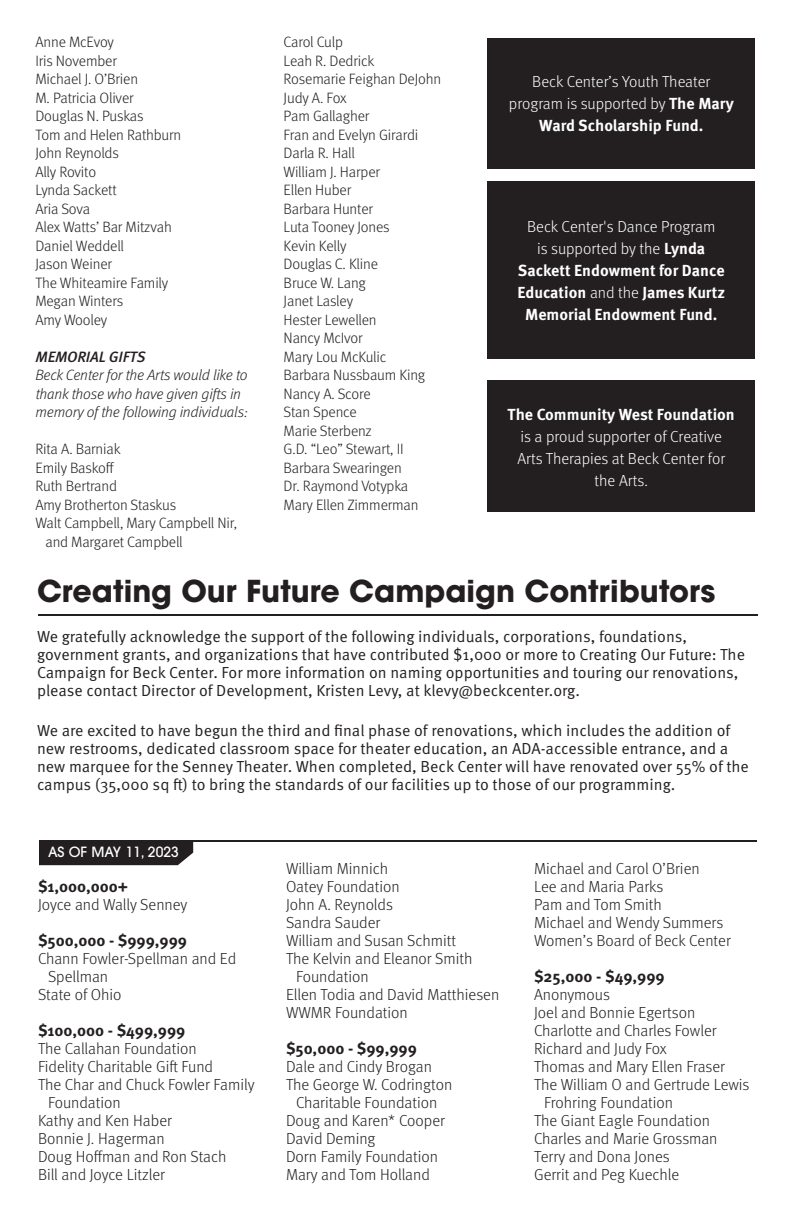
<style>
.page{position:relative;width:792px;height:1224px;background:#fff}
.page>*{position:absolute;margin:0;border:0;box-sizing:border-box;transform-origin:0 0}
.t1{font:700 30px "ITC Avant Garde Pro";color:#231f20}
.t2{font:300 16px/18px "Meta Pro";color:#231f20}
.t3{font:16px/18px "Meta Pro Norm";color:#231f20}
.t4{font:300 16px/22px "Meta Pro";color:#fff;text-align:center}
.t5{font:700 16px/22px "Meta Pro";color:#fff;text-align:center}
.t6{font:700 16px "Meta Pro";color:#231f20}
.t7{font:300 15px/18.4px "Meta Pro";letter-spacing:-.01em;color:#231f20}
.t8{font:italic 300 15px/18.4px "Meta Pro";letter-spacing:-.01em;color:#231f20}
.t9{font:italic 500 15px "Meta Pro";letter-spacing:-.01em;color:#231f20}
.t10{font:500 14px "ITC Avant Garde Pro";color:#fff}
.s1{font-weight:700}
.s2{font-weight:300}
</style>
<div class="page">
<div style="left:488px;top:181px;width:267px;height:178px;background:#231f20"></div>
<div style="left:488px;top:38px;width:267px;height:130px;background:#231f20"></div>
<div style="left:488px;top:381px;width:267px;height:131px;background:#231f20"></div>
<hr style="left:38px;top:614px;width:720px;height:2px;background:#231f20">
<hr style="left:183px;top:840px;width:574px;height:2px;background:#231f20">
<div style="left:39px;top:840px;width:154px;height:25px;background:#231f20"></div>
<p class="t7" style="left:35px;top:32px;width:80px">Anne McEvoy</p>
<p class="t7" style="left:35px;top:51px;width:83px">Iris November</p>
<p class="t7" style="left:35px;top:69px;width:104px">Michael J. O’Brien</p>
<p class="t7" style="left:35px;top:88px;width:100px">M. Patricia Oliver</p>
<p class="t7" style="left:35px;top:106px;width:110px">Douglas N. Puskas</p>
<p class="t7" style="left:35px;top:125px;width:147px">Tom and Helen Rathburn</p>
<p class="t7" style="left:35px;top:143px;width:85px">John Reynolds</p>
<p class="t7" style="left:35px;top:162px;width:62px">Ally Rovito</p>
<p class="t7" style="left:35px;top:180px;width:83px">Lynda Sackett</p>
<p class="t7" style="left:35px;top:199px;width:56px">Aria Sova</p>
<p class="t7" style="left:35px;top:217px;width:138px">Alex Watts’ Bar Mitzvah</p>
<p class="t7" style="left:35px;top:236px;width:90px">Daniel Weddell</p>
<p class="t7" style="left:35px;top:254px;width:78px">Jason Weiner</p>
<p class="t7" style="left:35px;top:273px;width:134px">The Whiteamire Family</p>
<p class="t7" style="left:35px;top:291px;width:89px">Megan Winters</p>
<p class="t7" style="left:35px;top:310px;width:73px">Amy Wooley</p>
<p class="t9" style="left:35px;top:345px;width:112px">MEMORIAL GIFTS</p>
<p class="t8" style="left:35px;top:365px;width:214px">Beck Center for the Arts would like to thank those who have given gifts in memory of the following individuals:</p>
<p class="t7" style="left:35px;top:439px;width:87px">Rita A. Barniak</p>
<p class="t7" style="left:35px;top:458px;width:80px">Emily Baskoff</p>
<p class="t7" style="left:35px;top:476px;width:83px">Ruth Bertrand</p>
<p class="t7" style="left:35px;top:495px;width:142px">Amy Brotherton Staskus</p>
<p class="t7" style="left:45px;top:513px;width:193px;text-indent:-10px">Walt Campbell, Mary Campbell Nir, and Margaret Campbell</p>
<p class="t7" style="left:284px;top:32px;width:61px">Carol Culp</p>
<p class="t7" style="left:284px;top:51px;width:92px">Leah R. Dedrick</p>
<p class="t7" style="left:284px;top:69px;width:159px">Rosemarie Feighan DeJohn</p>
<p class="t7" style="left:284px;top:88px;width:65px">Judy A. Fox</p>
<p class="t7" style="left:284px;top:106px;width:87px">Pam Gallagher</p>
<p class="t7" style="left:284px;top:125px;width:136px">Fran and Evelyn Girardi</p>
<p class="t7" style="left:284px;top:143px;width:73px">Darla R. Hall</p>
<p class="t7" style="left:284px;top:162px;width:98px">William J. Harper</p>
<p class="t7" style="left:284px;top:180px;width:69px">Ellen Huber</p>
<p class="t7" style="left:284px;top:199px;width:91px">Barbara Hunter</p>
<p class="t7" style="left:284px;top:217px;width:108px">Luta Tooney Jones</p>
<p class="t7" style="left:284px;top:236px;width:64px">Kevin Kelly</p>
<p class="t7" style="left:284px;top:254px;width:96px">Douglas C. Kline</p>
<p class="t7" style="left:284px;top:273px;width:84px">Bruce W. Lang</p>
<p class="t7" style="left:284px;top:291px;width:71px">Janet Lasley</p>
<p class="t7" style="left:284px;top:310px;width:95px">Hester Lewellen</p>
<p class="t7" style="left:284px;top:328px;width:81px">Nancy McIvor</p>
<p class="t7" style="left:284px;top:347px;width:104px">Mary Lou McKulic</p>
<p class="t7" style="left:284px;top:365px;width:143px">Barbara Nussbaum King</p>
<p class="t7" style="left:284px;top:384px;width:89px">Nancy A. Score</p>
<p class="t7" style="left:284px;top:402px;width:75px">Stan Spence</p>
<p class="t7" style="left:284px;top:421px;width:90px">Marie Sterbenz</p>
<p class="t7" style="left:284px;top:439px;width:122px">G.D. “Leo” Stewart, II</p>
<p class="t7" style="left:284px;top:458px;width:120px">Barbara Swearingen</p>
<p class="t7" style="left:284px;top:476px;width:126px">Dr. Raymond Votypka</p>
<p class="t7" style="left:284px;top:495px;width:136px">Mary Ellen Zimmerman</p>
<p class="t4" style="left:509px;top:70px;width:227px">Beck Center’s Youth Theater program is supported by <span class="s1">The Mary<br>Ward Scholarship Fund.</span></p>
<p class="t5" style="left:517px;top:214px;width:209px"><span class="s2">Beck Center's Dance Program<br>is supported by the</span> Lynda<br>Sackett Endowment for Dance<br>Education <span class="s2">and the</span> James Kurtz<br>Memorial Endowment Fund.</p>
<p class="t4" style="left:508px;top:403px;width:229px"><span class="s1">The Community West Foundation </span>is a proud supporter of Creative<br>Arts Therapies at Beck Center for the Arts.</p>
<p class="t1" style="left:37px;top:571px;width:680px">Creating Our Future Campaign Contributors</p>
<p class="t3" style="left:37px;top:627px;width:710px">We gratefully acknowledge the support of the following individuals, corporations, foundations, government grants, and organizations that have contributed $1,000 or more to Creating Our Future: The Campaign for Beck Center. For more information on naming opportunities and touring our renovations, please contact Director of Development, Kristen Levy, at klevy@beckcenter.org.</p>
<p class="t3" style="left:37px;top:721px;width:713px">We are excited to have begun the third and final phase of renovations, which includes the addition of new restrooms, dedicated classroom space for theater education, an ADA-accessible entrance, and a new marquee for the Senney Theater. When completed, Beck Center will have renovated over 55% of the campus (35,000 sq ft) to bring the standards of our facilities up to those of our programming.</p>
<p class="t10" style="left:48px;top:843px;width:133px">AS OF MAY 11, 2023</p>
<p class="t6" style="left:38px;top:874px;width:92px">$1,000,000+</p>
<p class="t2" style="left:38px;top:895px;width:151px">Joyce and Wally Senney</p>
<p class="t6" style="left:38px;top:928px;width:151px">$500,000 - $999,999</p>
<p class="t2" style="left:48px;top:949px;width:190px;text-indent:-10px">Chann Fowler-Spellman and Ed<br>Spellman</p>
<p class="t2" style="left:38px;top:985px;width:85px">State of Ohio</p>
<p class="t6" style="left:38px;top:1018px;width:149px">$100,000 - $499,999</p>
<p class="t2" style="left:38px;top:1039px;width:160px">The Callahan Foundation</p>
<p class="t2" style="left:38px;top:1057px;width:177px">Fidelity Charitable Gift Fund</p>
<p class="t2" style="left:48px;top:1075px;width:208px;text-indent:-10px">The Char and Chuck Fowler Family<br>Foundation</p>
<p class="t2" style="left:38px;top:1111px;width:135px">Kathy and Ken Haber</p>
<p class="t2" style="left:38px;top:1129px;width:128px">Bonnie J. Hagerman</p>
<p class="t2" style="left:38px;top:1147px;width:190px">Doug Hoffman and Ron Stach</p>
<p class="t2" style="left:38px;top:1165px;width:128px">Bill and Joyce Litzler</p>
<p class="t2" style="left:286px;top:859px;width:104px">William Minnich</p>
<p class="t2" style="left:286px;top:877px;width:115px">Oatey Foundation</p>
<p class="t2" style="left:286px;top:895px;width:108px">John A. Reynolds</p>
<p class="t2" style="left:286px;top:913px;width:96px">Sandra Sauder</p>
<p class="t2" style="left:286px;top:931px;width:172px">William and Susan Schmitt</p>
<p class="t2" style="left:296px;top:949px;width:178px;text-indent:-10px">The Kelvin and Eleanor Smith<br>Foundation</p>
<p class="t2" style="left:286px;top:985px;width:215px">Ellen Todia and David Matthiesen</p>
<p class="t2" style="left:286px;top:1003px;width:123px">WWMR Foundation</p>
<p class="t6" style="left:286px;top:1036px;width:132px">$50,000 - $99,999</p>
<p class="t2" style="left:286px;top:1057px;width:147px">Dale and Cindy Brogan</p>
<p class="t2" style="left:286px;top:1075px;width:168px;text-align:center">The George W. Codrington<br>Charitable Foundation</p>
<p class="t2" style="left:286px;top:1111px;width:160px">Doug and Karen* Cooper</p>
<p class="t2" style="left:286px;top:1129px;width:91px">David Deming</p>
<p class="t2" style="left:286px;top:1147px;width:154px">Dorn Family Foundation</p>
<p class="t2" style="left:286px;top:1165px;width:145px">Mary and Tom Holland</p>
<p class="t2" style="left:534px;top:859px;width:167px">Michael and Carol O’Brien</p>
<p class="t2" style="left:534px;top:877px;width:131px">Lee and Maria Parks</p>
<p class="t2" style="left:534px;top:895px;width:129px">Pam and Tom Smith</p>
<p class="t2" style="left:534px;top:913px;width:191px">Michael and Wendy Summers</p>
<p class="t2" style="left:534px;top:931px;width:198px">Women’s Board of Beck Center</p>
<p class="t6" style="left:534px;top:964px;width:132px">$25,000 - $49,999</p>
<p class="t2" style="left:534px;top:985px;width:77px">Anonymous</p>
<p class="t2" style="left:534px;top:1003px;width:163px">Joel and Bonnie Egertson</p>
<p class="t2" style="left:534px;top:1021px;width:184px">Charlotte and Charles Fowler</p>
<p class="t2" style="left:534px;top:1039px;width:135px">Richard and Judy Fox</p>
<p class="t2" style="left:534px;top:1057px;width:193px">Thomas and Mary Ellen Fraser</p>
<p class="t2" style="left:544px;top:1075px;width:207px;text-indent:-10px">The William O and Gertrude Lewis<br>Frohring Foundation</p>
<p class="t2" style="left:534px;top:1111px;width:177px">The Giant Eagle Foundation</p>
<p class="t2" style="left:534px;top:1129px;width:185px">Charles and Marie Grossman</p>
<p class="t2" style="left:534px;top:1147px;width:137px">Terry and Dona Jones</p>
<p class="t2" style="left:534px;top:1165px;width:147px">Gerrit and Peg Kuechle</p>
</div>
